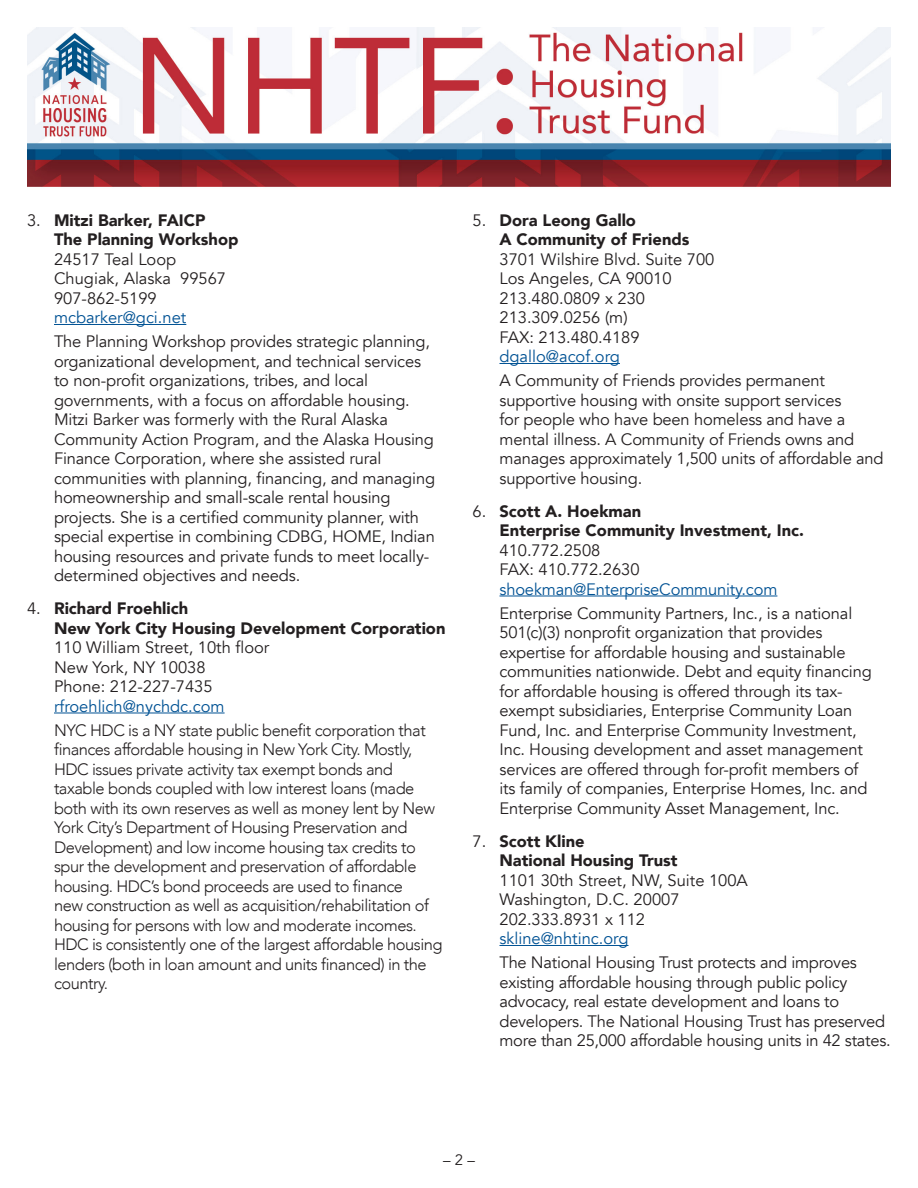
<style>
.page{position:relative;width:918px;height:1188px;background:#fff}
.page>*{position:absolute;margin:0;border:0;box-sizing:border-box;transform-origin:0 0}
.Body_Text_Indent{font:16.5px/19.5px "Avenir";letter-spacing:-.01em;color:#231f20}
.Body_Text_Indent-2{font:300 16.5px/19.5px "Avenir";letter-spacing:-.03em;color:#231f20}
.t1{font:900 16.5px/19.5px "Avenir";color:#231f20}
.t2{font:15px "Avenir";color:#231f20}
.s1{font-weight:900}
.s2{color:#005294}
.s3{font-weight:400}
.s4{font-weight:400;color:#005294}
</style>
<div class="page">
<img style="left:27px;top:27px;width:864px;height:160px">
<hr style="left:54px;top:324px;width:132px;height:1px;background:#005294">
<hr style="left:54px;top:713px;width:171px;height:1px;background:#005294">
<hr style="left:500px;top:363px;width:120px;height:1px;background:#005294">
<hr style="left:500px;top:596px;width:277px;height:1px;background:#005294">
<hr style="left:500px;top:945px;width:128px;height:1px;background:#005294">
<p class="Body_Text_Indent" style="left:54px;top:211px;width:186px;text-indent:-27px">3. <span class="s1">Mitzi Barker, FAICP<br>The Planning Workshop<br></span>24517 Teal Loop<br>Chugiak, Alaska 99567<br>907-862-5199 <span class="s2">mcbarker@gci.net</span></p>
<p class="Body_Text_Indent" style="left:54px;top:332px;width:383px">The Planning Workshop provides strategic planning, organizational development, and technical services to non-profit organizations, tribes, and local governments, with a focus on affordable housing.<br>Mitzi Barker was formerly with the Rural Alaska Community Action Program, and the Alaska Housing Finance Corporation, where she assisted rural communities with planning, financing, and managing homeownership and small-scale rental housing projects. She is a certified community planner, with special expertise in combining CDBG, HOME, Indian housing resources and private funds to meet locally&shy;determined objectives and needs.</p>
<p class="Body_Text_Indent" style="left:54px;top:599px;width:393px;text-indent:-27px">4. <span class="s1">Richard Froehlich<br>New York City Housing Development Corporation<br></span>110 William Street, 10th floor<br>New York, NY 10038<br>Phone: 212-227-7435<br><span class="s2">rfroehlich@nychdc.com</span></p>
<p class="Body_Text_Indent-2" style="left:54px;top:720px;width:390px">NYC HDC is a NY state public benefit corporation that finances affordable housing in New York City. Mostly, HDC issues private activity tax exempt bonds and taxable bonds coupled with low interest loans (made both with its own reserves as well as money lent by New York City’s Department of Housing Preservation and Development) and low income housing tax credits to spur the development and preservation of affordable housing. HDC’s bond proceeds are used to finance<br>new construction as well as acquisition/rehabilitation of housing for persons with low and moderate incomes.<br>HDC is consistently one of the largest affordable housing lenders (both in loan amount and units financed) in the country.</p>
<p class="Body_Text_Indent" style="left:500px;top:211px;width:216px;text-indent:-27px">5. <span class="s1">Dora Leong Gallo<br>A Community of Friends<br></span>3701 Wilshire Blvd. Suite 700<br>Los Angeles, CA 90010<br>213.480.0809 x 230<br>213.309.0256 (m)<br>FAX: 213.480.4189 <span class="s2">dgallo@acof.org</span></p>
<p class="Body_Text_Indent" style="left:500px;top:371px;width:386px">A Community of Friends provides permanent supportive housing with onsite support services<br>for people who have been homeless and have a mental illness. A Community of Friends owns and manages approximately 1,500 units of affordable and supportive housing.</p>
<p class="t1" style="left:500px;top:501px;width:306px;text-indent:-27px"><span class="s3">6.</span> Scott A. Hoekman<br>Enterprise Community Investment, Inc.<br><span class="s3">410.772.2508<br>FAX: 410.772.2630 </span><span class="s4">shoekman@EnterpriseCommunity.com</span></p>
<p class="Body_Text_Indent" style="left:500px;top:604px;width:374px">Enterprise Community Partners, Inc., is a national 501(c)(3) nonprofit organization that provides expertise for affordable housing and sustainable communities nationwide. Debt and equity financing for affordable housing is offered through its tax&shy;exempt subsidiaries, Enterprise Community Loan Fund, Inc. and Enterprise Community Investment, Inc. Housing development and asset management services are offered through for-profit members of its family of companies, Enterprise Homes, Inc. and Enterprise Community Asset Management, Inc.</p>
<p class="Body_Text_Indent" style="left:500px;top:832px;width:250px;text-indent:-27px">7. <span class="s1">Scott Kline<br>National Housing Trust<br></span>1101 30th Street, NW, Suite 100A<br>Washington, D.C. 20007<br>202.333.8931 x 112 <span class="s2">skline@nhtinc.org</span></p>
<p class="Body_Text_Indent" style="left:500px;top:953px;width:393px">The National Housing Trust protects and improves existing affordable housing through public policy advocacy, real estate development and loans to developers. The National Housing Trust has preserved more than 25,000 affordable housing units in 42 states.</p>
<p class="t2" style="left:443px;top:1151px;width:33px">– 2 –</p>
</div>
